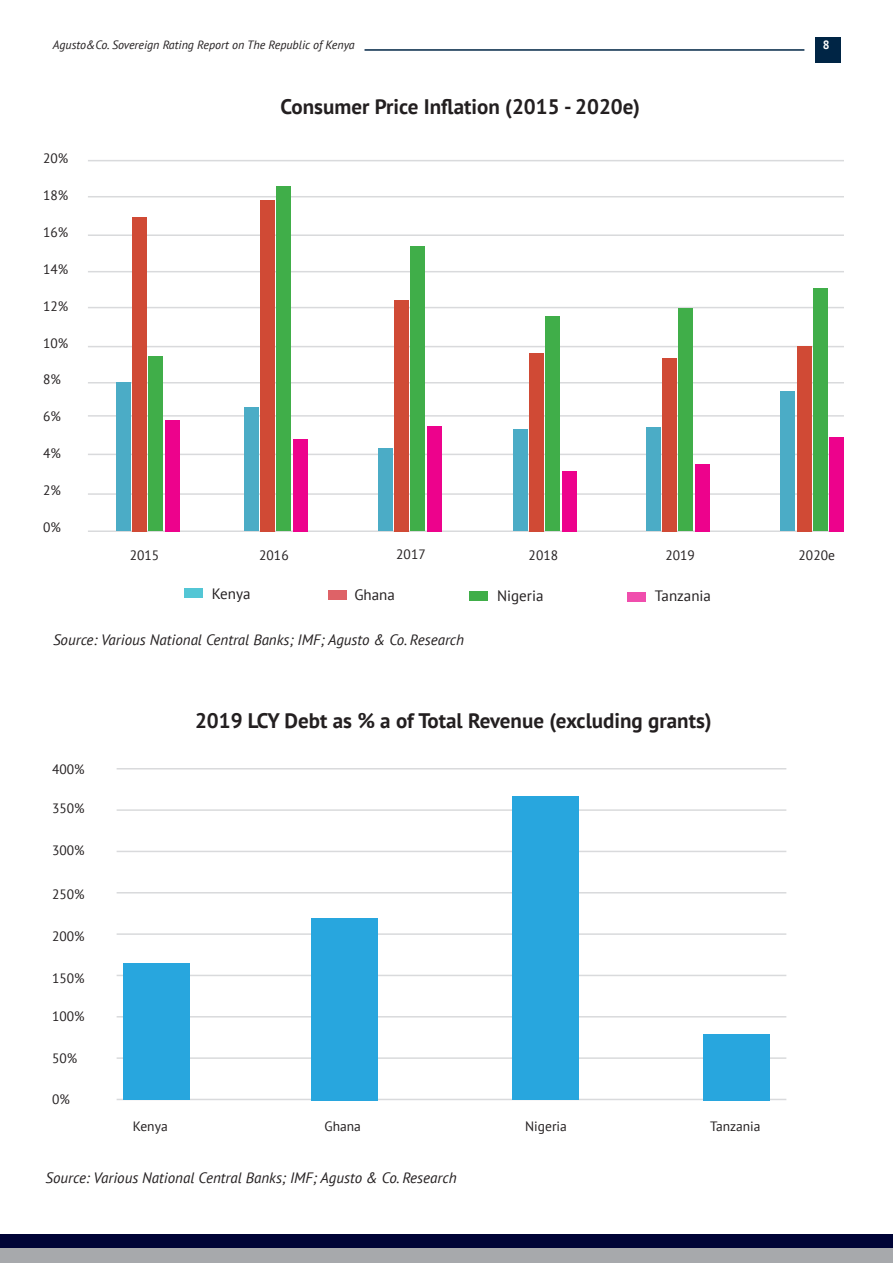
<style>
.page{position:relative;width:893px;height:1263px;background:#fff}
.page>*{position:absolute;margin:0;border:0;box-sizing:border-box;transform-origin:0 0}
.t1{font:700 21px "PT Sans";color:#231f20}
.Body{font:italic 15px "PT Sans";color:#231f20}
.TABLE_BODY{font:15px "PT Sans";color:#231f20}
.t2{font:13.5px "PT Sans";color:#231f20}
.t3{font:italic 12px "PT Sans";color:#231f20}
.t4{font:700 12px "PT Sans";color:#fff}
</style>
<div class="page">
<div style="left:0;top:1235px;width:893px;height:14px;background:#000436"></div>
<div style="left:0;top:1249px;width:893px;height:14px;background:#a7a9ac"></div>
<div style="left:815px;top:37px;width:26px;height:26px;background:#002545"></div>
<hr style="left:364px;top:49px;width:440px;height:2px;background:#002545">
<hr style="left:88px;top:196px;width:756px;height:1px;background:#d9dadc">
<hr style="left:88px;top:454px;width:756px;height:1px;background:#d9dadc">
<hr style="left:88px;top:415px;width:756px;height:2px;background:#d9dadc">
<hr style="left:88px;top:530px;width:756px;height:2px;background:#d9dadc">
<hr style="left:88px;top:234px;width:756px;height:2px;background:#d9dadc">
<hr style="left:88px;top:307px;width:756px;height:1px;background:#d9dadc">
<hr style="left:88px;top:346px;width:756px;height:1px;background:#d9dadc">
<hr style="left:88px;top:382px;width:756px;height:1px;background:#d9dadc">
<hr style="left:88px;top:271px;width:756px;height:1px;background:#d9dadc">
<hr style="left:88px;top:493px;width:756px;height:2px;background:#d9dadc">
<div style="left:116px;top:382px;width:15px;height:148px;background:#4bacc6"></div>
<div style="left:244px;top:407px;width:14px;height:123px;background:#4bacc6"></div>
<div style="left:378px;top:448px;width:14px;height:82px;background:#4bacc6"></div>
<div style="left:513px;top:429px;width:14px;height:101px;background:#4bacc6"></div>
<div style="left:646px;top:427px;width:14px;height:103px;background:#4bacc6"></div>
<div style="left:781px;top:392px;width:14px;height:138px;background:#4bacc6"></div>
<div style="left:133px;top:218px;width:14px;height:314px;background:#d04a35"></div>
<div style="left:260px;top:200px;width:14px;height:332px;background:#d04a35"></div>
<div style="left:395px;top:300px;width:14px;height:232px;background:#d04a35"></div>
<div style="left:529px;top:354px;width:15px;height:178px;background:#d04a35"></div>
<div style="left:662px;top:358px;width:14px;height:174px;background:#d04a35"></div>
<div style="left:797px;top:346px;width:14px;height:186px;background:#d04a35"></div>
<div style="left:149px;top:356px;width:14px;height:174px;background:#40ae49"></div>
<div style="left:276px;top:186px;width:15px;height:344px;background:#40ae49"></div>
<div style="left:411px;top:246px;width:14px;height:284px;background:#40ae49"></div>
<div style="left:546px;top:316px;width:14px;height:214px;background:#40ae49"></div>
<div style="left:678px;top:308px;width:15px;height:222px;background:#40ae49"></div>
<div style="left:813px;top:288px;width:14px;height:242px;background:#40ae49"></div>
<div style="left:165px;top:420px;width:15px;height:112px;background:#ed028c"></div>
<div style="left:293px;top:439px;width:14px;height:93px;background:#ed028c"></div>
<div style="left:427px;top:426px;width:15px;height:106px;background:#ed028c"></div>
<div style="left:562px;top:471px;width:15px;height:61px;background:#ed028c"></div>
<div style="left:695px;top:464px;width:14px;height:68px;background:#ed028c"></div>
<div style="left:830px;top:437px;width:14px;height:95px;background:#ed028c"></div>
<hr style="left:88px;top:160px;width:756px;height:1px;background:#d9dadc">
<div style="left:469px;top:591px;width:19px;height:10px;background:#40ae49"></div>
<div style="left:328px;top:590px;width:19px;height:9px;background:#de6267"></div>
<div style="left:184px;top:589px;width:18px;height:9px;background:#53c6d5"></div>
<div style="left:627px;top:592px;width:18px;height:10px;background:#f04ead"></div>
<hr style="left:117px;top:1099px;width:669px;height:1px;background:#d9dadc">
<hr style="left:117px;top:1016px;width:669px;height:1px;background:#d9dadc">
<hr style="left:117px;top:809px;width:669px;height:2px;background:#d9dadc">
<hr style="left:117px;top:851px;width:669px;height:1px;background:#d9dadc">
<hr style="left:117px;top:933px;width:669px;height:2px;background:#d9dadc">
<hr style="left:117px;top:1057px;width:669px;height:2px;background:#d9dadc">
<hr style="left:117px;top:892px;width:669px;height:1px;background:#d9dadc">
<hr style="left:117px;top:975px;width:669px;height:1px;background:#d9dadc">
<hr style="left:117px;top:768px;width:669px;height:1px;background:#d9dadc">
<div style="left:123px;top:963px;width:67px;height:137px;background:#28a6de"></div>
<div style="left:311px;top:918px;width:66px;height:182px;background:#28a6de"></div>
<div style="left:703px;top:1034px;width:66px;height:66px;background:#28a6de"></div>
<div style="left:512px;top:797px;width:66px;height:303px;background:#28a6de"></div>
<p class="t3" style="left:53px;top:38px;width:303px">Agusto&amp;Co. Sovereign Rating Report on The Republic of Kenya</p>
<p class="t4" style="left:823px;top:37px;width:8px">8</p>
<p class="t2" style="left:43px;top:150px;width:27px">20%</p>
<p class="t2" style="left:43px;top:187px;width:27px">18%</p>
<p class="t2" style="left:43px;top:224px;width:27px">16%</p>
<p class="t2" style="left:43px;top:260px;width:27px">14%</p>
<p class="t2" style="left:43px;top:297px;width:27px">12%</p>
<p class="t2" style="left:43px;top:334px;width:27px">10%</p>
<p class="t2" style="left:43px;top:371px;width:19px">8%</p>
<p class="t2" style="left:43px;top:408px;width:19px">6%</p>
<p class="t2" style="left:43px;top:445px;width:19px">4%</p>
<p class="t2" style="left:43px;top:482px;width:19px">2%</p>
<p class="t2" style="left:43px;top:518px;width:19px">0%</p>
<p class="t1" style="left:281px;top:93px;width:361px">Consumer Price Inflation (2015 - 2020e)</p>
<p class="t2" style="left:130px;top:547px;width:31px">2015</p>
<p class="t2" style="left:259px;top:546px;width:31px">2016</p>
<p class="t2" style="left:396px;top:546px;width:31px">2017</p>
<p class="t2" style="left:529px;top:546px;width:31px">2018</p>
<p class="t2" style="left:665px;top:547px;width:31px">2019</p>
<p class="t2" style="left:799px;top:547px;width:38px">2020e</p>
<p class="TABLE_BODY" style="left:212px;top:584px;width:40px">Kenya</p>
<p class="TABLE_BODY" style="left:354px;top:585px;width:42px">Ghana</p>
<p class="TABLE_BODY" style="left:497px;top:586px;width:48px">Nigeria</p>
<p class="TABLE_BODY" style="left:655px;top:586px;width:58px">Tanzania</p>
<p class="Body" style="left:53px;top:630px;width:413px">Source: Various National Central Banks; IMF; Agusto &amp; Co. Research</p>
<p class="t2" style="left:52px;top:761px;width:34px">400%</p>
<p class="t2" style="left:52px;top:799px;width:34px">350%</p>
<p class="t2" style="left:52px;top:842px;width:34px">300%</p>
<p class="t2" style="left:52px;top:886px;width:34px">250%</p>
<p class="t2" style="left:52px;top:927px;width:34px">200%</p>
<p class="t2" style="left:52px;top:970px;width:34px">150%</p>
<p class="t2" style="left:52px;top:1007px;width:34px">100%</p>
<p class="t2" style="left:52px;top:1049px;width:27px">50%</p>
<p class="t2" style="left:52px;top:1090px;width:19px">0%</p>
<p class="t1" style="left:195px;top:706px;width:518px">2019 LCY Debt as % a of Total Revenue (excluding grants)</p>
<p class="t2" style="left:133px;top:1117px;width:36px">Kenya</p>
<p class="t2" style="left:325px;top:1117px;width:38px">Ghana</p>
<p class="t2" style="left:525px;top:1117px;width:43px">Nigeria</p>
<p class="t2" style="left:710px;top:1117px;width:52px">Tanzania</p>
<p class="Body" style="left:46px;top:1168px;width:413px">Source: Various National Central Banks; IMF; Agusto &amp; Co. Research</p>
</div>
